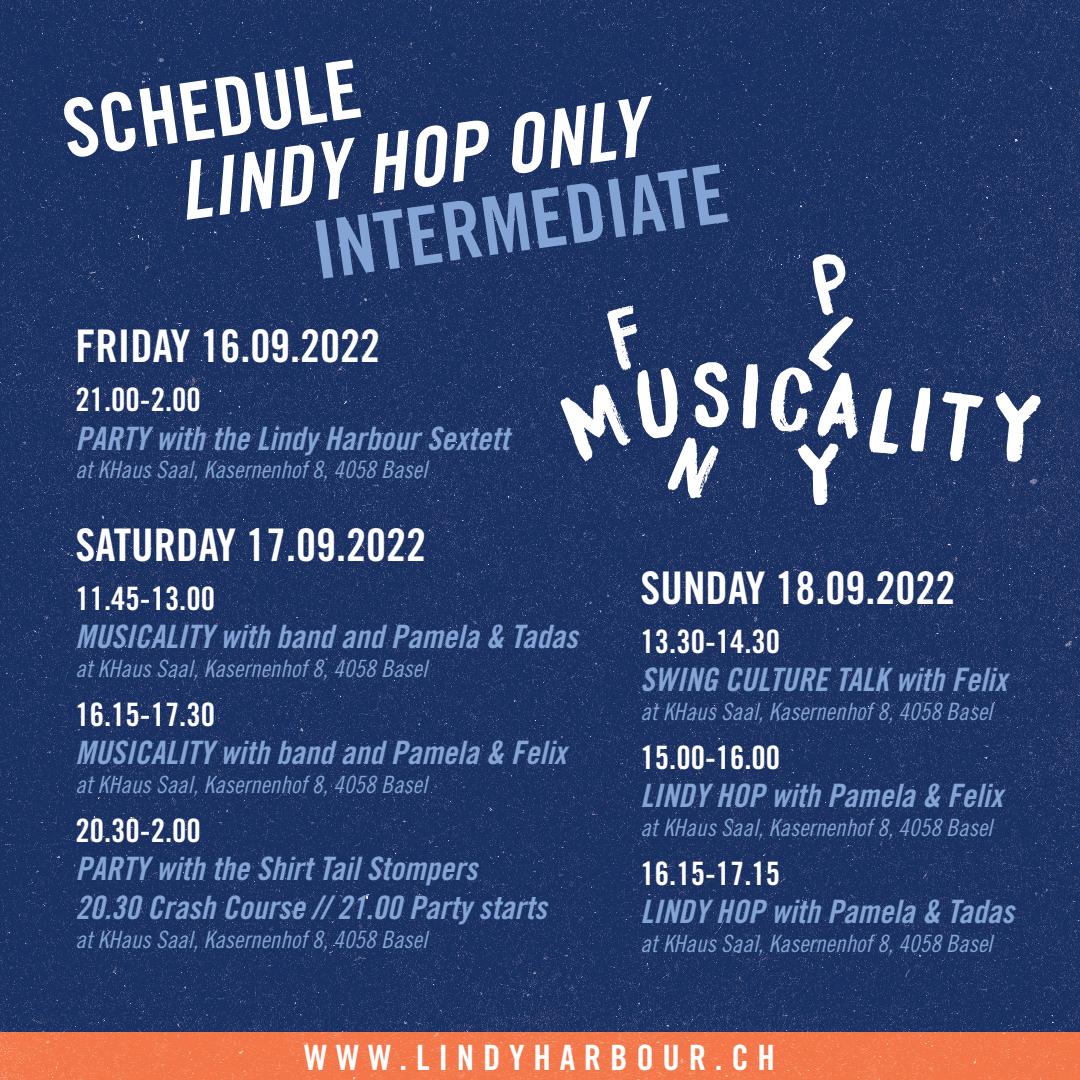
<style>
.page{position:relative;width:1080px;height:1080px;background:#fff}
.page>*{position:absolute;margin:0;border:0;box-sizing:border-box;transform-origin:0 0}
.t1{font:80.6px "Trade Gothic LT Bold Cond Twenty Obl";color:#fff}
.t2{font:80.6px "Trade Gothic LT Bold Cond Twenty";color:#83a4d5}
.t3{font:80.6px "Trade Gothic LT Bold Cond Twenty";color:#fff}
.Datum{font:45px "Trade Gothic LT Bold Cond Twenty";color:#fff}
.t4{font:34.9px "Trade Gothic LT Bold Cond Twenty";letter-spacing:.25em;color:#fff}
.Class{font:32.3px "Trade Gothic LT Bold Cond Twenty Obl";color:#83a4d5}
.Uhrzeit{font:32.3px "Trade Gothic LT Bold Cond Twenty";color:#fff}
.Ort{font:23.8px "Trade Gothic LT Cond Eighteen Obl";color:#83a4d5}
</style>
<div class="page">
<img style="left:0;top:0;width:1080px;height:1033px">
<svg style="left:561px;top:254px;width:480px;height:251px;background:#3e507a"></svg>
<img style="left:0;top:1033px;width:1080px;height:47px">
<p class="t3" style="left:56px;top:81px;width:301px;rotate:-8deg">SCHEDULE</p>
<p class="t1" style="left:172px;top:144px;width:472px;rotate:-8deg">LINDY HOP ONLY</p>
<p class="t2" style="left:306px;top:203px;width:419px;rotate:-8deg">INTERMEDIATE</p>
<p class="Datum" style="left:75px;top:319px;width:306px">FRIDAY 16.09.2022</p>
<p class="Uhrzeit" style="left:75px;top:380px;width:127px">21.00-2.00</p>
<p class="Class" style="left:75px;top:419px;width:435px">PARTY with the Lindy Harbour Sextett</p>
<p class="Ort" style="left:75px;top:456px;width:354px">at KHaus Saal, Kasernenhof 8, 4058 Basel</p>
<p class="Datum" style="left:75px;top:518px;width:352px">SATURDAY 17.09.2022</p>
<p class="Uhrzeit" style="left:75px;top:579px;width:141px">11.45-13.00</p>
<p class="Class" style="left:75px;top:617px;width:504px">MUSICALITY with band and Pamela &amp; Tadas</p>
<p class="Ort" style="left:75px;top:654px;width:354px">at KHaus Saal, Kasernenhof 8, 4058 Basel</p>
<p class="Uhrzeit" style="left:75px;top:694px;width:141px">16.15-17.30</p>
<p class="Class" style="left:75px;top:733px;width:493px">MUSICALITY with band and Pamela &amp; Felix</p>
<p class="Ort" style="left:75px;top:770px;width:354px">at KHaus Saal, Kasernenhof 8, 4058 Basel</p>
<p class="Uhrzeit" style="left:75px;top:810px;width:127px">20.30-2.00</p>
<p class="Class" style="left:75px;top:849px;width:404px">PARTY with the Shirt Tail Stompers</p>
<p class="Class" style="left:75px;top:888px;width:473px">20.30 Crash Course // 21.00 Party starts</p>
<p class="Ort" style="left:75px;top:925px;width:354px">at KHaus Saal, Kasernenhof 8, 4058 Basel</p>
<p class="Datum" style="left:641px;top:561px;width:316px">SUNDAY 18.09.2022</p>
<p class="Uhrzeit" style="left:641px;top:622px;width:141px">13.30-14.30</p>
<p class="Class" style="left:641px;top:660px;width:368px">SWING CULTURE TALK with Felix</p>
<p class="Ort" style="left:641px;top:697px;width:354px">at KHaus Saal, Kasernenhof 8, 4058 Basel</p>
<p class="Uhrzeit" style="left:641px;top:738px;width:141px">15.00-16.00</p>
<p class="Class" style="left:641px;top:776px;width:364px">LINDY HOP with Pamela &amp; Felix</p>
<p class="Ort" style="left:641px;top:813px;width:354px">at KHaus Saal, Kasernenhof 8, 4058 Basel</p>
<p class="Uhrzeit" style="left:641px;top:854px;width:141px">16.15-17.15</p>
<p class="Class" style="left:641px;top:892px;width:375px">LINDY HOP with Pamela &amp; Tadas</p>
<p class="Ort" style="left:641px;top:929px;width:354px">at KHaus Saal, Kasernenhof 8, 4058 Basel</p>
<p class="t4" style="left:304px;top:1036px;width:472px">WWW.LINDYHARBOUR.CH</p>
</div>
